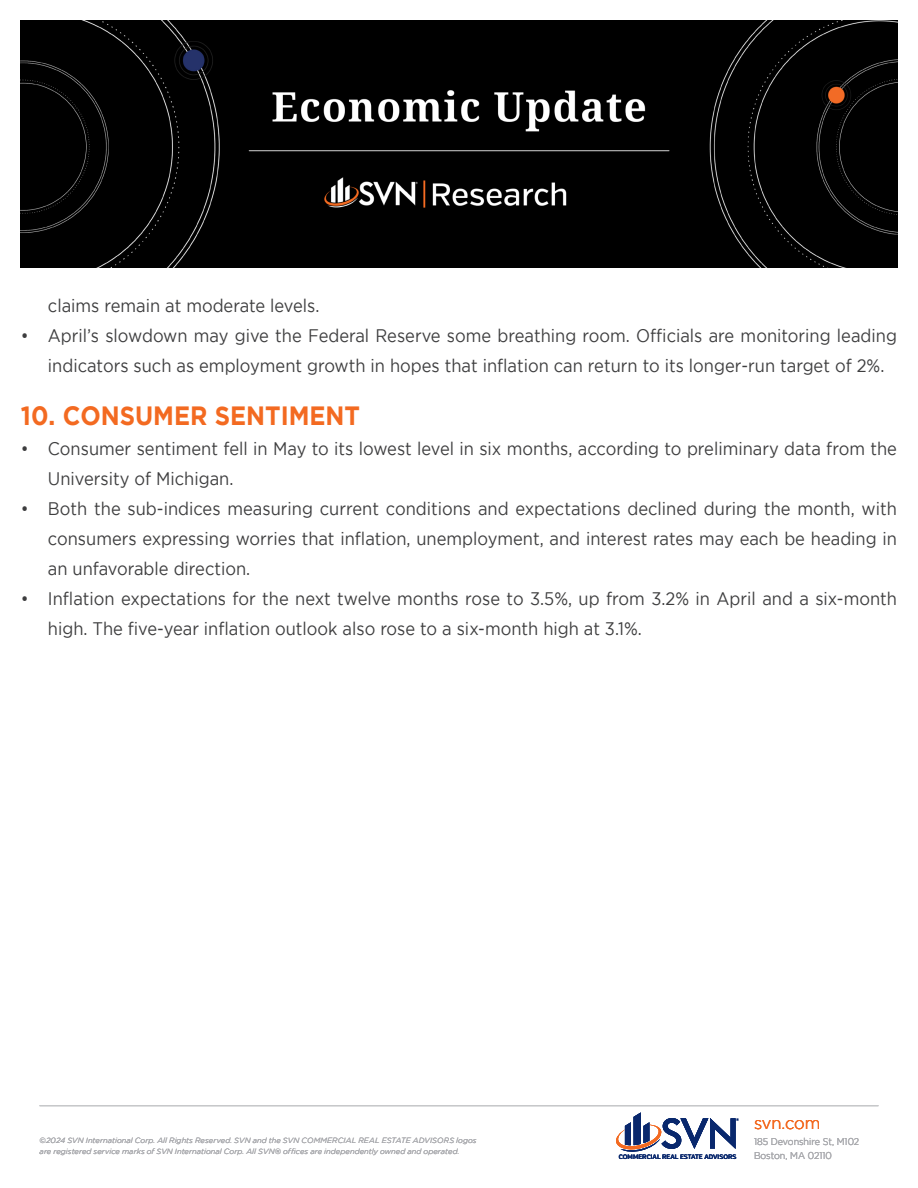
<style>
.page{position:relative;width:918px;height:1188px;background:#fff}
.page>*{position:absolute;margin:0;border:0;box-sizing:border-box;transform-origin:0 0}
.t1{font:700 26.4px "Gotham";color:#f36a21;scale:.91 1}
.t2{font:18.15px/30px "Gotham";color:#3e3e3f;scale:.91 1}
.t3{font:300 17.4px "Gotham";letter-spacing:-.01em;color:#f36a21;scale:.95 1}
.t4{font:300 9.9px/13.5px "Gotham";color:#a8a9ad;scale:.91 1}
.t5{font:italic 300 7.5px/10.5px "Gotham";letter-spacing:.015em;color:#a8a9ad}
.t6{font:500 6.45px "Verb";color:#09286d}
</style>
<div class="page">
<img style="left:21px;top:21px;width:876px;height:247px">
<hr style="left:40px;top:1105px;width:838px;height:1px;background:#c7c8ca">
<svg style="left:616px;top:1112px;width:123px;height:40px"></svg>
<p class="t2" style="left:48px;top:291px;width:300px">claims remain at moderate levels.</p>
<p class="t2" style="left:48px;top:321px;width:935px;text-indent:-27px">• April’s slowdown may give the Federal Reserve some breathing room. Officials are monitoring leading indicators such as employment growth in hopes that inflation can return to its longer-run target of 2%.</p>
<p class="t1" style="left:21px;top:400px;width:374px">10. CONSUMER SENTIMENT</p>
<p class="t2" style="left:48px;top:433px;width:935px;text-indent:-27px">• Consumer sentiment fell in May to its lowest level in six months, according to preliminary data from the<br>University of Michigan.</p>
<p class="t2" style="left:48px;top:493px;width:935px;text-align:justify;text-indent:-27px">• Both the sub-indices measuring current conditions and expectations declined during the month, with consumers expressing worries that inflation, unemployment, and interest rates may each be heading in an unfavorable direction.</p>
<p class="t2" style="left:48px;top:583px;width:935px;text-indent:-27px">• Inflation expectations for the next twelve months rose to 3.5%, up from 3.2% in April and a six-month high. The five-year inflation outlook also rose to a six-month high at 3.1%.</p>
<p class="t5" style="left:40px;top:1136px;width:438px">©2024 SVN International Corp. All Rights Reserved. SVN and the SVN COMMERCIAL REAL ESTATE ADVISORS logos are registered service marks of SVN International Corp. All SVN® offices are independently owned and operated.</p>
<p class="t6" style="left:619px;top:1153px;width:119px">COMMERCIAL REAL ESTATE ADVISORS</p>
<p class="t3" style="left:754px;top:1113px;width:71px">svn.com</p>
<p class="t4" style="left:754px;top:1135px;width:117px">185 Devonshire St, M102<br>Boston, MA 02110</p>
</div>
